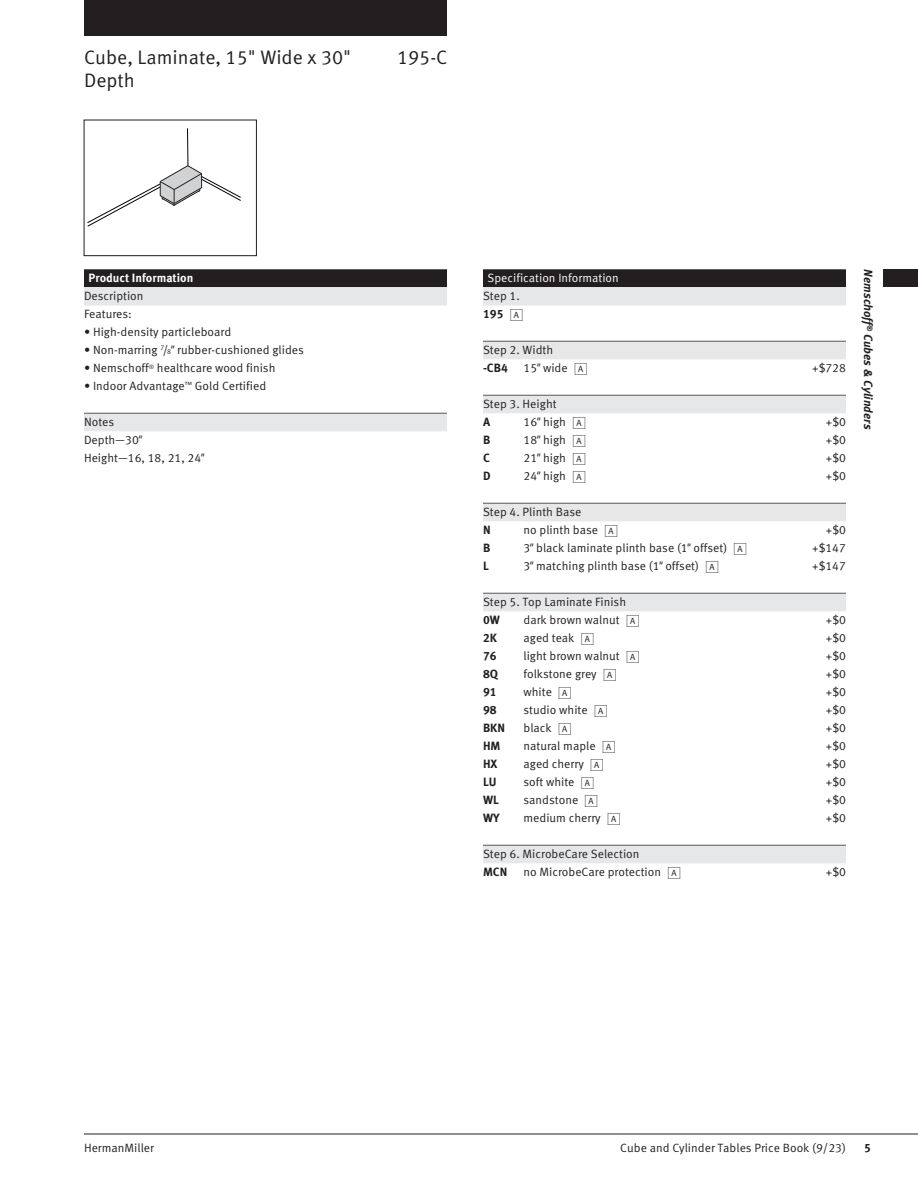
<style>
.page{position:relative;width:918px;height:1188px;background:#fff}
.page>*{position:absolute;margin:0;border:0;box-sizing:border-box;transform-origin:0 0}
.ProdName{font:19.5px/22.5px "Meta OT Norm";color:#231f20}
.ProdNums{font:19.5px "Meta OT Norm";color:#231f20}
.BodyText{font:12px "Meta OT Norm";color:#231f20}
.GreyBarTopLine{font:12px "Meta OT Norm";color:#231f20}
.FooterRecto{font:12px "Meta OT Norm";color:#231f20}
.BodyText-2{font:700 12px "Meta OT";color:#231f20}
.TabsVerso{font:italic 700 12px "Meta OT";color:#231f20}
.BlackBarColumnBreak{font:12px "Meta OT Norm";color:#fff}
.BlackBar{font:700 12px "Meta OT";color:#fff}
.GreyBar12{font:12px "Meta OT Norm";color:#231f20}
.FooterRecto-2{font:700 12px "Meta OT";color:#231f20}
.s1{color:#fff}
.s2{font-size:7.05px}
.s3{font-family:"Meta OT Norm Ita"}
.s4{font-family:"HM Ship Dates";font-weight:400}
.s5{font-family:"HM Ship Dates"}
</style>
<div class="page">
<div style="left:84px;top:0;width:363px;height:36px;background:#231f20"></div>
<hr style="left:84px;top:1134px;width:834px;height:1px;background:#231f20">
<div style="left:884px;top:269px;width:34px;height:18px;background:#231f20"></div>
<div style="left:84px;top:269px;width:363px;height:18px;background:#231f20"></div>
<div style="left:84px;top:287px;width:363px;height:18px;background:#e6e7e9"></div>
<hr style="left:84px;top:413px;width:363px;height:1px;background:#231f20">
<div style="left:84px;top:414px;width:363px;height:17px;background:#e6e7e9"></div>
<div style="left:483px;top:269px;width:363px;height:18px;background:#231f20"></div>
<div style="left:483px;top:287px;width:363px;height:18px;background:#e6e7e9"></div>
<hr style="left:483px;top:341px;width:363px;height:1px;background:#231f20">
<div style="left:483px;top:342px;width:363px;height:17px;background:#e6e7e9"></div>
<hr style="left:483px;top:395px;width:363px;height:1px;background:#231f20">
<div style="left:483px;top:396px;width:363px;height:17px;background:#e6e7e9"></div>
<hr style="left:483px;top:503px;width:363px;height:1px;background:#231f20">
<div style="left:483px;top:504px;width:363px;height:17px;background:#e6e7e9"></div>
<hr style="left:483px;top:593px;width:363px;height:1px;background:#231f20">
<div style="left:483px;top:594px;width:363px;height:17px;background:#e6e7e9"></div>
<hr style="left:483px;top:845px;width:363px;height:1px;background:#231f20">
<div style="left:483px;top:846px;width:363px;height:17px;background:#e6e7e9"></div>
<svg style="left:87px;top:128px;width:154px;height:99px"></svg>
<p class="ProdName" style="left:84px;top:46px;width:269px">Cube, Laminate, 15" Wide x 30"<br>Depth</p>
<p class="ProdNums" style="left:397px;top:46px;width:58px">195-C<span class="s1">!</span></p>
<p class="BlackBar" style="left:88px;top:270px;width:106px">Product Information</p>
<p class="GreyBar12" style="left:84px;top:289px;width:61px">Description</p>
<p class="BodyText" style="left:84px;top:307px;width:49px">Features:</p>
<p class="BodyText" style="left:84px;top:325px;width:149px">• High-density particleboard</p>
<p class="BodyText" style="left:84px;top:343px;width:221px">• Non-marring <sup>7</sup>/<span class="s2">8</span><span class="s3">"</span> rubber-cushioned glides</p>
<p class="BodyText" style="left:84px;top:361px;width:193px">• Nemschoff<sup>®</sup> healthcare wood finish</p>
<p class="BodyText" style="left:84px;top:379px;width:184px">• Indoor Advantage<sup>™</sup> Gold Certified</p>
<p class="GreyBarTopLine" style="left:84px;top:415px;width:32px">Notes</p>
<p class="BodyText" style="left:84px;top:433px;width:59px">Depth—30<span class="s3">"</span></p>
<p class="BodyText" style="left:84px;top:451px;width:122px">Height—16, 18, 21, 24<span class="s3">"</span></p>
<p class="BlackBarColumnBreak" style="left:488px;top:271px;width:133px">Specification Information</p>
<p class="GreyBar12" style="left:483px;top:289px;width:38px">Step 1.</p>
<p class="BodyText-2" style="left:483px;top:306px;width:42px">195 <span class="s4">A</span></p>
<p class="GreyBarTopLine" style="left:483px;top:343px;width:72px">Step 2. Width</p>
<p class="BodyText-2" style="left:483px;top:360px;width:27px">-CB4</p>
<p class="BodyText" style="left:524px;top:361px;width:66px">15<span class="s3">"</span> wide <span class="s5">A</span></p>
<p class="BodyText" style="left:812px;top:361px;width:35px">+$728</p>
<p class="GreyBarTopLine" style="left:483px;top:397px;width:75px">Step 3. Height</p>
<p class="BodyText-2" style="left:483px;top:414px;width:9px">A</p>
<p class="BodyText" style="left:524px;top:415px;width:64px">16<span class="s3">"</span> high <span class="s5">A</span></p>
<p class="BodyText" style="left:826px;top:415px;width:22px">+$0</p>
<p class="BodyText-2" style="left:483px;top:432px;width:9px">B</p>
<p class="BodyText" style="left:523px;top:433px;width:64px">18<span class="s3">"</span> high <span class="s5">A</span></p>
<p class="BodyText" style="left:826px;top:433px;width:22px">+$0</p>
<p class="BodyText-2" style="left:483px;top:450px;width:8px">C</p>
<p class="BodyText" style="left:523px;top:451px;width:64px">21<span class="s3">"</span> high <span class="s5">A</span></p>
<p class="BodyText" style="left:826px;top:451px;width:22px">+$0</p>
<p class="BodyText-2" style="left:483px;top:468px;width:9px">D</p>
<p class="BodyText" style="left:523px;top:469px;width:64px">24<span class="s3">"</span> high <span class="s5">A</span></p>
<p class="BodyText" style="left:826px;top:469px;width:22px">+$0</p>
<p class="GreyBarTopLine" style="left:483px;top:505px;width:100px">Step 4. Plinth Base</p>
<p class="BodyText-2" style="left:483px;top:522px;width:9px">N</p>
<p class="BodyText" style="left:524px;top:523px;width:96px">no plinth base <span class="s5">A</span></p>
<p class="BodyText" style="left:826px;top:523px;width:22px">+$0</p>
<p class="BodyText-2" style="left:483px;top:540px;width:9px">B</p>
<p class="BodyText" style="left:523px;top:541px;width:225px">3<span class="s3">"</span> black laminate plinth base (1<span class="s3">"</span> offset) <span class="s5">A</span></p>
<p class="BodyText" style="left:812px;top:541px;width:35px">+$147</p>
<p class="BodyText-2" style="left:483px;top:558px;width:7px">L</p>
<p class="BodyText" style="left:523px;top:559px;width:197px">3<span class="s3">"</span> matching plinth base (1<span class="s3">"</span> offset) <span class="s5">A</span></p>
<p class="BodyText" style="left:812px;top:559px;width:35px">+$147</p>
<p class="GreyBarTopLine" style="left:483px;top:595px;width:145px">Step 5. Top Laminate Finish</p>
<p class="BodyText-2" style="left:483px;top:612px;width:18px">0W</p>
<p class="BodyText" style="left:523px;top:613px;width:118px">dark brown walnut <span class="s5">A</span></p>
<p class="BodyText" style="left:826px;top:613px;width:22px">+$0</p>
<p class="BodyText-2" style="left:483px;top:630px;width:16px">2K</p>
<p class="BodyText" style="left:523px;top:631px;width:73px">aged teak <span class="s5">A</span></p>
<p class="BodyText" style="left:826px;top:631px;width:22px">+$0</p>
<p class="BodyText-2" style="left:483px;top:648px;width:15px">76</p>
<p class="BodyText" style="left:523px;top:649px;width:118px">light brown walnut <span class="s5">A</span></p>
<p class="BodyText" style="left:826px;top:649px;width:22px">+$0</p>
<p class="BodyText-2" style="left:483px;top:666px;width:17px">8Q</p>
<p class="BodyText" style="left:523px;top:667px;width:95px">folkstone grey <span class="s5">A</span></p>
<p class="BodyText" style="left:826px;top:667px;width:22px">+$0</p>
<p class="BodyText-2" style="left:483px;top:684px;width:15px">91</p>
<p class="BodyText" style="left:523px;top:685px;width:50px">white <span class="s5">A</span></p>
<p class="BodyText" style="left:826px;top:685px;width:22px">+$0</p>
<p class="BodyText-2" style="left:483px;top:702px;width:15px">98</p>
<p class="BodyText" style="left:523px;top:703px;width:86px">studio white <span class="s5">A</span></p>
<p class="BodyText" style="left:826px;top:703px;width:22px">+$0</p>
<p class="BodyText-2" style="left:483px;top:720px;width:24px">BKN</p>
<p class="BodyText" style="left:523px;top:721px;width:50px">black <span class="s5">A</span></p>
<p class="BodyText" style="left:826px;top:721px;width:22px">+$0</p>
<p class="BodyText-2" style="left:483px;top:738px;width:19px">HM</p>
<p class="BodyText" style="left:523px;top:739px;width:94px">natural maple <span class="s5">A</span></p>
<p class="BodyText" style="left:826px;top:739px;width:22px">+$0</p>
<p class="BodyText-2" style="left:483px;top:756px;width:16px">HX</p>
<p class="BodyText" style="left:523px;top:757px;width:82px">aged cherry <span class="s5">A</span></p>
<p class="BodyText" style="left:826px;top:757px;width:22px">+$0</p>
<p class="BodyText-2" style="left:483px;top:774px;width:15px">LU</p>
<p class="BodyText" style="left:523px;top:775px;width:73px">soft white <span class="s5">A</span></p>
<p class="BodyText" style="left:826px;top:775px;width:22px">+$0</p>
<p class="BodyText-2" style="left:483px;top:792px;width:17px">WL</p>
<p class="BodyText" style="left:523px;top:793px;width:76px">sandstone <span class="s5">A</span></p>
<p class="BodyText" style="left:826px;top:793px;width:22px">+$0</p>
<p class="BodyText-2" style="left:483px;top:810px;width:18px">WY</p>
<p class="BodyText" style="left:523px;top:811px;width:99px">medium cherry <span class="s5">A</span></p>
<p class="BodyText" style="left:826px;top:811px;width:22px">+$0</p>
<p class="GreyBarTopLine" style="left:483px;top:847px;width:158px">Step 6. MicrobeCare Selection</p>
<p class="BodyText-2" style="left:483px;top:864px;width:26px">MCN</p>
<p class="BodyText" style="left:523px;top:865px;width:159px">no MicrobeCare protection <span class="s5">A</span></p>
<p class="BodyText" style="left:826px;top:865px;width:22px">+$0</p>
<p class="TabsVerso" style="left:876px;top:269px;width:162px;rotate:90deg">Nemschoff<sup>®</sup> Cubes &amp; Cylinders</p>
<p class="FooterRecto" style="left:84px;top:1141px;width:72px">HermanMiller</p>
<p class="FooterRecto" style="left:620px;top:1141px;width:227px">Cube and Cylinder Tables Price Book (9/23)</p>
<p class="FooterRecto-2" style="left:864px;top:1140px;width:8px">5</p>
</div>
